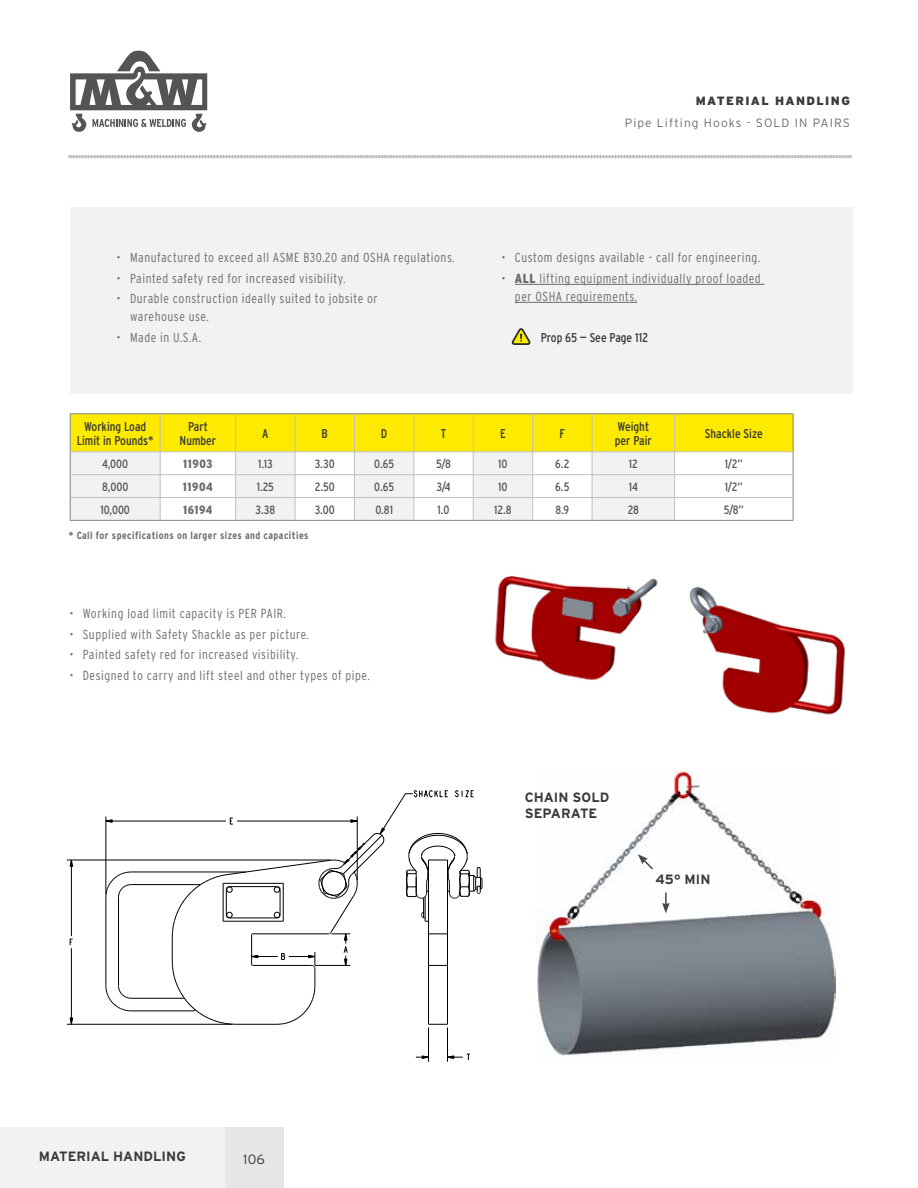
<style>
.page{position:relative;width:918px;height:1188px;background:#fff}
.page>*{position:absolute;margin:0;border:0;box-sizing:border-box;transform-origin:0 0}
.t1{font:700 13.5px/16.2px "Interstate";color:#393a39}
.t2{font:300 13.5px "Interstate";color:#393a39}
.t3{font:300 13.2px/18px "Interstate Condensed";letter-spacing:.04em;color:#6a6c6c}
.t4{font:12.75px/14.5px "Interstate Condensed";color:#393a39;text-align:center}
.t5{font:12px "Interstate Condensed";color:#535454}
.t6{font:300 12px "Interstate";letter-spacing:.09em;color:#6a6c6c}
.t7{font:900 12px "Interstate";letter-spacing:.11em;color:#393a39}
.t8{font:900 12px "Interstate Condensed";letter-spacing:.05em;color:#6a6c6c}
.t9{font:700 10.5px "Interstate Condensed";letter-spacing:.04em;color:#6a6c6c}
.s1{font-weight:900}
</style>
<div class="page">
<div style="left:0;top:1127px;width:225px;height:61px;background:#f2f2f2"></div>
<div style="left:225px;top:1127px;width:59px;height:61px;background:#e5e6e6"></div>
<svg style="left:70px;top:51px;width:137px;height:81px"></svg>
<svg style="left:68px;top:155px;width:784px;height:4px"></svg>
<div style="left:70px;top:208px;width:783px;height:186px;background:#f2f2f2"></div>
<hr style="left:515px;top:284px;width:250px;height:1px;background:#6a6c6c">
<hr style="left:515px;top:302px;width:122px;height:1px;background:#6a6c6c">
<hr style="left:70px;top:413px;width:90px;height:1px;background:#818383">
<hr style="left:160px;top:413px;width:76px;height:1px;background:#818383">
<hr style="left:236px;top:413px;width:59px;height:1px;background:#818383">
<hr style="left:295px;top:413px;width:59px;height:1px;background:#818383">
<hr style="left:354px;top:413px;width:60px;height:1px;background:#818383">
<hr style="left:414px;top:413px;width:59px;height:1px;background:#818383">
<hr style="left:473px;top:413px;width:60px;height:1px;background:#818383">
<hr style="left:533px;top:413px;width:59px;height:1px;background:#818383">
<hr style="left:592px;top:413px;width:83px;height:1px;background:#818383">
<hr style="left:675px;top:413px;width:118px;height:1px;background:#818383">
<hr style="left:70px;top:520px;width:90px;height:1px;background:#818383">
<hr style="left:160px;top:520px;width:76px;height:1px;background:#818383">
<hr style="left:236px;top:520px;width:59px;height:1px;background:#818383">
<hr style="left:295px;top:520px;width:59px;height:1px;background:#818383">
<hr style="left:354px;top:520px;width:60px;height:1px;background:#818383">
<hr style="left:414px;top:520px;width:59px;height:1px;background:#818383">
<hr style="left:473px;top:520px;width:60px;height:1px;background:#818383">
<hr style="left:533px;top:520px;width:59px;height:1px;background:#818383">
<hr style="left:592px;top:520px;width:83px;height:1px;background:#818383">
<hr style="left:675px;top:520px;width:118px;height:1px;background:#818383">
<svg style="left:70px;top:414px;width:724px;height:106px"></svg>
<svg style="left:70px;top:1017px;width:3px;height:7px"></svg>
<svg style="left:70px;top:859px;width:3px;height:8px"></svg>
<svg style="left:105px;top:819px;width:8px;height:4px"></svg>
<hr style="left:71px;top:860px;width:1px;height:76px;background:#000">
<hr style="left:71px;top:948px;width:1px;height:76px;background:#000">
<hr style="left:106px;top:817px;width:1px;height:77px;background:#000">
<hr style="left:67px;top:1024px;width:165px;height:1px;background:#000">
<hr style="left:67px;top:860px;width:264px;height:1px;background:#000">
<hr style="left:106px;top:821px;width:120px;height:1px;background:#000">
<svg style="left:416px;top:1055px;width:12px;height:4px"></svg>
<svg style="left:448px;top:1054px;width:22px;height:6px"></svg>
<hr style="left:428px;top:1027px;width:1px;height:35px;background:#000">
<hr style="left:447px;top:1027px;width:1px;height:35px;background:#000">
<hr style="left:105px;top:897px;width:1px;height:89px;background:#000">
<hr style="left:118px;top:897px;width:1px;height:89px;background:#000">
<hr style="left:131px;top:1011px;width:63px;height:1px;background:#000">
<hr style="left:131px;top:998px;width:53px;height:1px;background:#000">
<hr style="left:131px;top:884px;width:70px;height:1px;background:#000">
<hr style="left:131px;top:872px;width:115px;height:1px;background:#000">
<svg style="left:105px;top:871px;width:26px;height:26px"></svg>
<svg style="left:105px;top:986px;width:26px;height:25px"></svg>
<svg style="left:172px;top:790px;width:311px;height:235px"></svg>
<img style="left:495px;top:576px;width:351px;height:139px">
<img style="left:536px;top:770px;width:299px;height:286px">
<svg style="left:512px;top:328px;width:19px;height:17px"></svg>
<svg style="left:662px;top:893px;width:8px;height:20px"></svg>
<svg style="left:638px;top:854px;width:17px;height:17px"></svg>
<p class="t7" style="left:696px;top:94px;width:156px">MATERIAL HANDLING</p>
<p class="t6" style="left:625px;top:116px;width:227px">Pipe Lifting Hooks - SOLD IN PAIRS</p>
<p class="t3" style="left:117px;top:248px;width:340px">• Manufactured to exceed all ASME B30.20 and OSHA regulations.</p>
<p class="t3" style="left:117px;top:269px;width:230px">• Painted safety red for increased visibility.</p>
<p class="t3" style="left:130px;top:290px;width:249px;text-indent:-14px">• Durable construction ideally suited to jobsite or warehouse use.</p>
<p class="t3" style="left:117px;top:328px;width:86px">• Made in U.S.A.</p>
<p class="t3" style="left:501px;top:248px;width:260px">• Custom designs available - call for engineering.</p>
<p class="t3" style="left:515px;top:269px;width:247px;text-indent:-14px">• <span class="s1">ALL</span> lifting equipment individually proof loaded per OSHA requirements.</p>
<p class="t4" style="left:541px;top:331px;width:109px">Prop 65 — See Page 112</p>
<p class="t4" style="left:77px;top:419px;width:78px">Working Load<br>Limit in Pounds*</p>
<p class="t4" style="left:180px;top:419px;width:38px">Part<br>Number</p>
<p class="t4" style="left:262px;top:426px;width:8px">A</p>
<p class="t4" style="left:322px;top:426px;width:8px">B</p>
<p class="t4" style="left:381px;top:426px;width:8px">D</p>
<p class="t4" style="left:441px;top:426px;width:7px">T</p>
<p class="t4" style="left:500px;top:426px;width:7px">E</p>
<p class="t4" style="left:560px;top:426px;width:7px">F</p>
<p class="t4" style="left:615px;top:419px;width:38px;text-align:left">Weight per Pair</p>
<p class="t4" style="left:705px;top:426px;width:60px">Shackle Size</p>
<p class="t5" style="left:102px;top:457px;width:28px">4,000</p>
<p class="t8" style="left:183px;top:457px;width:31px">11903</p>
<p class="t5" style="left:258px;top:457px;width:16px">1.13</p>
<p class="t5" style="left:315px;top:457px;width:21px">3.30</p>
<p class="t5" style="left:374px;top:457px;width:21px">0.65</p>
<p class="t5" style="left:436px;top:457px;width:16px">5/8</p>
<p class="t5" style="left:498px;top:457px;width:11px">10</p>
<p class="t5" style="left:555px;top:457px;width:16px">6.2</p>
<p class="t5" style="left:629px;top:457px;width:10px">12</p>
<p class="t5" style="left:725px;top:457px;width:20px">1/2”</p>
<p class="t5" style="left:102px;top:480px;width:28px">8,000</p>
<p class="t8" style="left:183px;top:480px;width:31px">11904</p>
<p class="t5" style="left:257px;top:480px;width:19px">1.25</p>
<p class="t5" style="left:315px;top:480px;width:22px">2.50</p>
<p class="t5" style="left:374px;top:480px;width:21px">0.65</p>
<p class="t5" style="left:436px;top:480px;width:16px">3/4</p>
<p class="t5" style="left:498px;top:480px;width:11px">10</p>
<p class="t5" style="left:555px;top:480px;width:16px">6.5</p>
<p class="t5" style="left:629px;top:480px;width:10px">14</p>
<p class="t5" style="left:725px;top:480px;width:20px">1/2”</p>
<p class="t5" style="left:100px;top:503px;width:31px">10,000</p>
<p class="t8" style="left:183px;top:503px;width:31px">16194</p>
<p class="t5" style="left:256px;top:503px;width:21px">3.38</p>
<p class="t5" style="left:315px;top:503px;width:21px">3.00</p>
<p class="t5" style="left:375px;top:503px;width:19px">0.81</p>
<p class="t5" style="left:438px;top:503px;width:13px">1.0</p>
<p class="t5" style="left:494px;top:503px;width:19px">12.8</p>
<p class="t5" style="left:555px;top:503px;width:15px">8.9</p>
<p class="t5" style="left:628px;top:503px;width:13px">28</p>
<p class="t5" style="left:724px;top:503px;width:22px">5/8”</p>
<p class="t9" style="left:69px;top:530px;width:241px">* Call for specifications on larger sizes and capacities</p>
<p class="t3" style="left:69px;top:604px;width:218px">• Working load limit capacity is PER PAIR.</p>
<p class="t3" style="left:69px;top:625px;width:241px">• Supplied with Safety Shackle as per picture.</p>
<p class="t3" style="left:69px;top:646px;width:230px">• Painted safety red for increased visibility.</p>
<p class="t3" style="left:69px;top:666px;width:302px">• Designed to carry and lift steel and other types of pipe.</p>
<p class="t1" style="left:39px;top:1148px;width:149px">MATERIAL HANDLING</p>
<p class="t2" style="left:243px;top:1152px;width:23px">106</p>
<p class="t1" style="left:525px;top:789px;width:86px">CHAIN SOLD<br>SEPARATE</p>
<p class="t1" style="left:656px;top:871px;width:56px">45° MIN</p>
</div>
